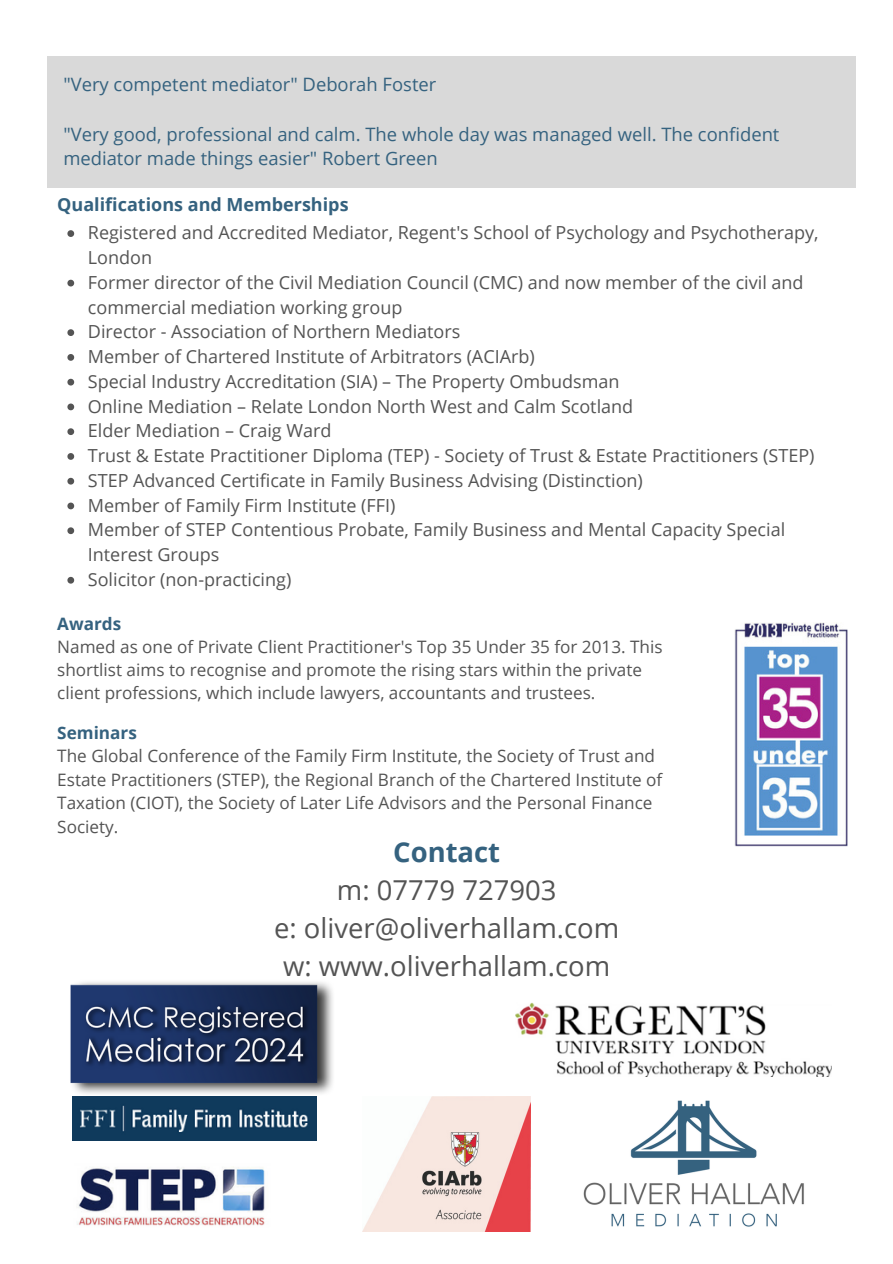
<style>
.page{position:relative;width:893px;height:1264px;background:#fff}
.page>*{position:absolute;margin:0;border:0;box-sizing:border-box;transform-origin:0 0}
.t1{font:27.45px/38px "Open Sans";color:#545454;text-align:center}
.t2{font:18.45px/24.8px "Open Sans";color:#35627f}
.t3{font:18px/24.8px "Open Sans";color:#545454}
.t4{font:700 18px "Open Sans";color:#35627f}
.t5{font:17.1px/23.5px "Open Sans";color:#545454}
.t6{font:700 17.1px "Open Sans";color:#35627f}
.s1{font-weight:700;color:#35627f}
</style>
<div class="page">
<img style="left:583px;top:1076px;width:247px;height:151px">
<img style="left:77px;top:1167px;width:188px;height:59px">
<img style="left:515px;top:1002px;width:315px;height:74px">
<img style="left:72px;top:1096px;width:244px;height:43px">
<img style="left:363px;top:1096px;width:167px;height:135px">
<img style="left:734px;top:622px;width:113px;height:224px">
<div style="left:47px;top:56px;width:809px;height:131px;background:#d9d9d9"></div>
<img style="left:70px;top:982px;width:263px;height:112px">
<svg style="left:67px;top:230px;width:7px;height:7px"></svg>
<svg style="left:67px;top:280px;width:7px;height:6px"></svg>
<svg style="left:67px;top:329px;width:7px;height:7px"></svg>
<svg style="left:67px;top:354px;width:7px;height:7px"></svg>
<svg style="left:67px;top:379px;width:7px;height:6px"></svg>
<svg style="left:67px;top:403px;width:7px;height:7px"></svg>
<svg style="left:67px;top:428px;width:7px;height:7px"></svg>
<svg style="left:67px;top:453px;width:7px;height:7px"></svg>
<svg style="left:67px;top:478px;width:7px;height:6px"></svg>
<svg style="left:67px;top:502px;width:7px;height:7px"></svg>
<svg style="left:67px;top:527px;width:7px;height:7px"></svg>
<svg style="left:67px;top:577px;width:7px;height:6px"></svg>
<p class="t2" style="left:63px;top:72px;width:374px">"Very competent mediator" Deborah Foster</p>
<p class="t2" style="left:63px;top:121px;width:717px">"Very good, professional and calm. The whole day was managed well. The confident mediator made things easier" Robert Green</p>
<p class="t4" style="left:57px;top:192px;width:293px">Qualifications and Memberships</p>
<p class="t3" style="left:88px;top:220px;width:732px">Registered and Accredited Mediator, Regent's School of Psychology and Psychotherapy,<br>London</p>
<p class="t3" style="left:88px;top:269px;width:717px">Former director of the Civil Mediation Council (CMC) and now member of the civil and commercial mediation working group</p>
<p class="t3" style="left:88px;top:319px;width:374px">Director - Association of Northern Mediators</p>
<p class="t3" style="left:88px;top:343px;width:448px">Member of Chartered Institute of Arbitrators (ACIArb)</p>
<p class="t3" style="left:88px;top:368px;width:533px">Special Industry Accreditation (SIA) – The Property Ombudsman</p>
<p class="t3" style="left:88px;top:393px;width:547px">Online Mediation – Relate London North West and Calm Scotland</p>
<p class="t3" style="left:88px;top:418px;width:245px">Elder Mediation – Craig Ward</p>
<p class="t3" style="left:88px;top:442px;width:728px">Trust &amp; Estate Practitioner Diploma (TEP) - Society of Trust &amp; Estate Practitioners (STEP)</p>
<p class="t3" style="left:88px;top:467px;width:556px">STEP Advanced Certificate in Family Business Advising (Distinction)</p>
<p class="t3" style="left:88px;top:492px;width:309px">Member of Family Firm Institute (FFI)</p>
<p class="t3" style="left:88px;top:517px;width:698px">Member of STEP Contentious Probate, Family Business and Mental Capacity Special<br>Interest Groups</p>
<p class="t3" style="left:88px;top:566px;width:205px">Solicitor (non-practicing)</p>
<h1 class="t6" style="left:57px;top:611px;width:65px">Awards</h1>
<p class="t5" style="left:57px;top:634px;width:606px;line-height:23px">Named as one of Private Client Practitioner's Top 35 Under 35 for 2013. This shortlist aims to recognise and promote the rising stars within the private client professions, which include lawyers, accountants and trustees.</p>
<p class="t6" style="left:57px;top:720px;width:81px">Seminars</p>
<p class="t5" style="left:57px;top:743px;width:606px">The Global Conference of the Family Firm Institute, the Society of Trust and Estate Practitioners (STEP), the Regional Branch of the Chartered Institute of Taxation (CIOT), the Society of Later Life Advisors and the Personal Finance Society.</p>
<p class="t1" style="left:274px;top:832px;width:346px"><span class="s1">Contact<br></span>m: 07779 727903<br>e: oliver@oliverhallam.com w: www.oliverhallam.com</p>
</div>
